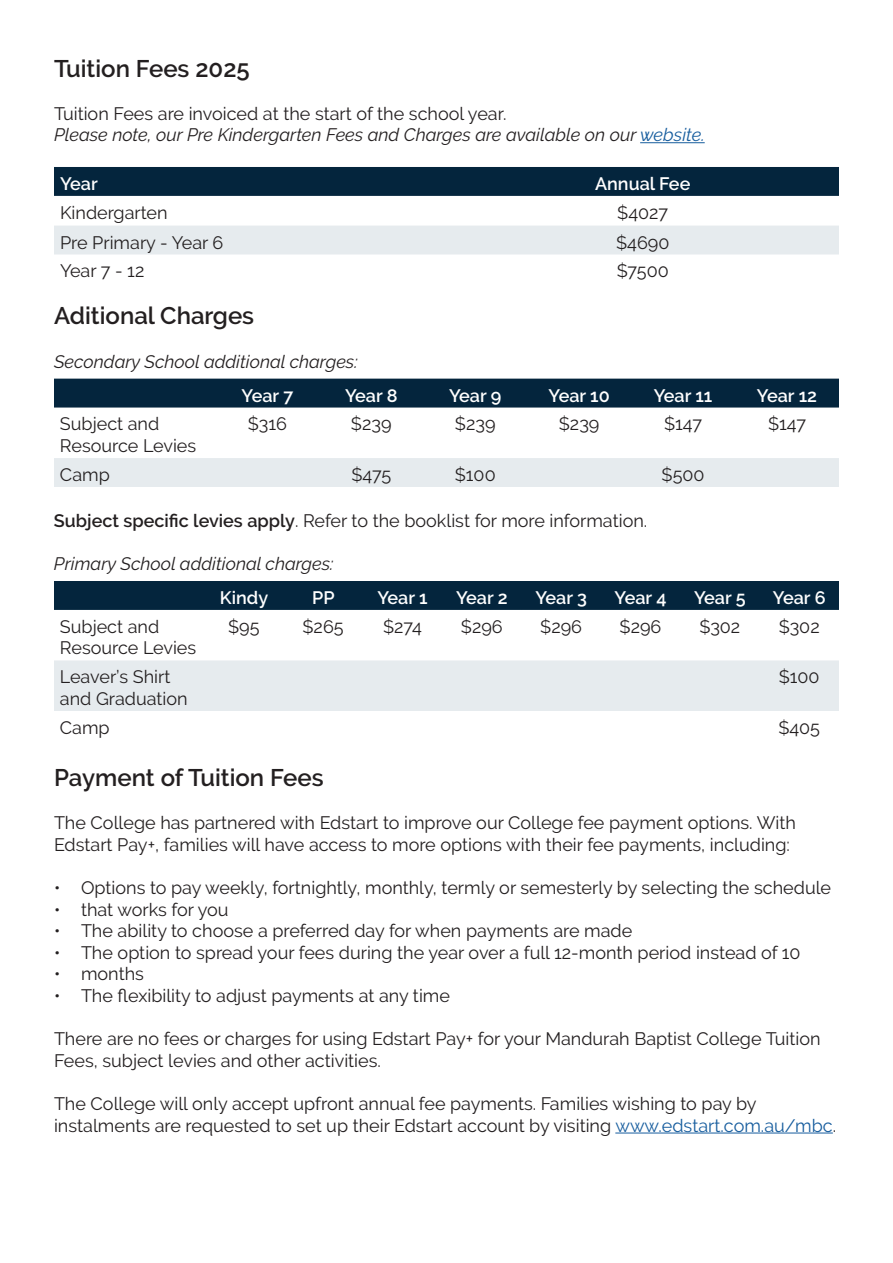
<style>
.page{position:relative;width:893px;height:1263px;background:#fff}
.page>*{position:absolute;margin:0;border:0;box-sizing:border-box;transform-origin:0 0}
.t1{font:600 24px "Raleway";color:#231f20}
.t2{font:18px/21.6px "Raleway";color:#231f20}
.t3{font:italic 18px/21.6px "Raleway";color:#231f20}
.t4{font:600 18px "Raleway";color:#fff}
.s1{font-style:normal}
.s2{color:#175d9e}
.s3{font-weight:600}
</style>
<div class="page">
<hr style="left:640px;top:142px;width:65px;height:1px;background:#175d9e">
<div style="left:54px;top:167px;width:785px;height:29px;background:#04253d"></div>
<div style="left:54px;top:226px;width:785px;height:28px;background:#e6ebee"></div>
<div style="left:54px;top:379px;width:785px;height:28px;background:#04253d"></div>
<div style="left:54px;top:458px;width:785px;height:29px;background:#e6ebee"></div>
<div style="left:54px;top:581px;width:785px;height:29px;background:#04253d"></div>
<div style="left:54px;top:660px;width:785px;height:51px;background:#e6ebee"></div>
<hr style="left:615px;top:1132px;width:218px;height:1px;background:#175d9e">
<h1 class="t1" style="left:54px;top:54px;width:197px">Tuition Fees 2025</h1>
<p class="t3" style="left:54px;top:103px;width:652px"><span class="s1">Tuition Fees are invoiced at the start of the school year.<br></span>Please note, our Pre Kindergarten Fees and Charges are available on our <span class="s2">website.</span></p>
<p class="t4" style="left:60px;top:173px;width:39px">Year</p>
<p class="t4" style="left:595px;top:173px;width:97px">Annual Fee</p>
<p class="t2" style="left:60px;top:202px;width:109px">Kindergarten</p>
<p class="t2" style="left:617px;top:202px;width:52px">$4027</p>
<p class="t2" style="left:60px;top:231px;width:165px">Pre Primary - Year 6</p>
<p class="t2" style="left:616px;top:231px;width:55px">$4690</p>
<p class="t2" style="left:60px;top:260px;width:86px">Year 7 - 12</p>
<p class="t2" style="left:617px;top:260px;width:53px">$7500</p>
<h1 class="t1" style="left:54px;top:302px;width:202px">Aditional Charges</h1>
<p class="t3" style="left:54px;top:350px;width:305px">Secondary School additional charges:</p>
<p class="t4" style="left:242px;top:385px;width:53px">Year 7</p>
<p class="t4" style="left:345px;top:385px;width:54px">Year 8</p>
<p class="t4" style="left:449px;top:385px;width:54px">Year 9</p>
<p class="t4" style="left:548px;top:385px;width:63px">Year 10</p>
<p class="t4" style="left:654px;top:385px;width:60px">Year 11</p>
<p class="t4" style="left:757px;top:385px;width:62px">Year 12</p>
<p class="t2" style="left:60px;top:413px;width:138px">Subject and<br>Resource Levies</p>
<p class="t2" style="left:248px;top:413px;width:41px">$316</p>
<p class="t2" style="left:351px;top:413px;width:42px">$239</p>
<p class="t2" style="left:455px;top:413px;width:42px">$239</p>
<p class="t2" style="left:559px;top:413px;width:42px">$239</p>
<p class="t2" style="left:664px;top:413px;width:39px">$147</p>
<p class="t2" style="left:768px;top:413px;width:39px">$147</p>
<p class="t2" style="left:60px;top:464px;width:51px">Camp</p>
<p class="t2" style="left:351px;top:464px;width:41px">$475</p>
<p class="t2" style="left:455px;top:464px;width:42px">$100</p>
<p class="t2" style="left:662px;top:464px;width:44px">$500</p>
<p class="t2" style="left:54px;top:510px;width:595px"><span class="s3">Subject specific levies apply</span>. Refer to the booklist for more information.</p>
<p class="t3" style="left:54px;top:553px;width:281px">Primary School additional charges:</p>
<p class="t4" style="left:220px;top:587px;width:50px">Kindy</p>
<p class="t4" style="left:312px;top:587px;width:24px">PP</p>
<p class="t4" style="left:377px;top:587px;width:52px">Year 1</p>
<p class="t4" style="left:456px;top:587px;width:53px">Year 2</p>
<p class="t4" style="left:535px;top:587px;width:53px">Year 3</p>
<p class="t4" style="left:615px;top:587px;width:53px">Year 4</p>
<p class="t4" style="left:694px;top:587px;width:53px">Year 5</p>
<p class="t4" style="left:773px;top:587px;width:54px">Year 6</p>
<p class="t2" style="left:60px;top:616px;width:138px">Subject and<br>Resource Levies</p>
<p class="t2" style="left:228px;top:616px;width:33px">$95</p>
<p class="t2" style="left:302px;top:616px;width:43px">$265</p>
<p class="t2" style="left:383px;top:616px;width:40px">$274</p>
<p class="t2" style="left:461px;top:616px;width:43px">$296</p>
<p class="t2" style="left:540px;top:616px;width:43px">$296</p>
<p class="t2" style="left:620px;top:616px;width:43px">$296</p>
<p class="t2" style="left:699px;top:616px;width:42px">$302</p>
<p class="t2" style="left:779px;top:616px;width:42px">$302</p>
<p class="t2" style="left:60px;top:666px;width:129px">Leaver’s Shirt and Graduation</p>
<p class="t2" style="left:779px;top:666px;width:42px">$100</p>
<p class="t2" style="left:60px;top:717px;width:51px">Camp</p>
<p class="t2" style="left:778px;top:717px;width:43px">$405</p>
<h1 class="t1" style="left:54px;top:764px;width:271px">Payment of Tuition Fees</h1>
<p class="t2" style="left:54px;top:812px;width:743px">The College has partnered with Edstart to improve our College fee payment options. With<br>Edstart Pay+, families will have access to more options with their fee payments, including:</p>
<p class="t2" style="left:54px;top:877px;width:779px">• Options to pay weekly, fortnightly, monthly, termly or semesterly by selecting the schedule</p>
<p class="t2" style="left:54px;top:898px;width:176px">• that works for you</p>
<p class="t2" style="left:54px;top:920px;width:580px">• The ability to choose a preferred day for when payments are made</p>
<p class="t2" style="left:54px;top:942px;width:748px">• The option to spread your fees during the year over a full 12-month period instead of 10</p>
<p class="t2" style="left:54px;top:963px;width:91px">• months</p>
<p class="t2" style="left:54px;top:985px;width:398px">• The flexibility to adjust payments at any time</p>
<p class="t2" style="left:54px;top:1028px;width:768px">There are no fees or charges for using Edstart Pay+ for your Mandurah Baptist College Tuition<br>Fees, subject levies and other activities.</p>
<p class="t2" style="left:54px;top:1093px;width:784px">The College will only accept upfront annual fee payments. Families wishing to pay by instalments are requested to set up their Edstart account by visiting <span class="s2">www.edstart.com.au/mbc</span>.</p>
</div>
